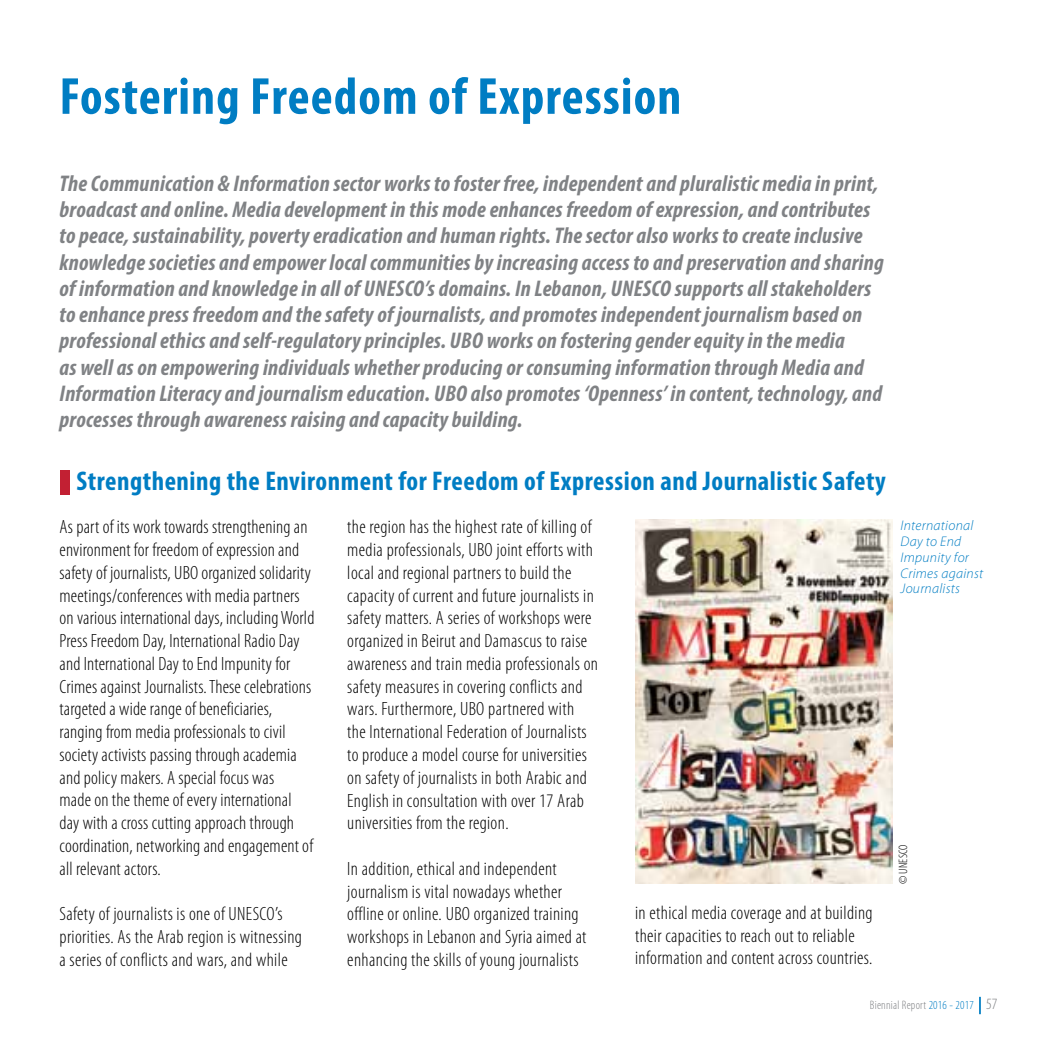
<style>
.page{position:relative;width:1042px;height:1042px;background:#fff}
.page>*{position:absolute;margin:0;border:0;box-sizing:border-box;transform-origin:0 0}
.t1{font:700 condensed 52.5px "Myriad Pro";letter-spacing:.02em;color:#007dc3}
.t2{font:700 condensed 27.12px "Myriad Pro";letter-spacing:.02em;color:#007dc3}
.t3{font:italic 700 condensed 22.75px/26.2px "Myriad Pro";letter-spacing:.01em;color:#808285}
.t4{font:300 condensed 19.25px/22.8px "Myriad Pro";letter-spacing:.02em;color:#000}
.t5{font:italic 300 14px/15.8px "Myriad Pro";letter-spacing:.02em;color:#007dc3}
.t6{font:300 condensed 12.25px "Myriad Pro";letter-spacing:.02em;color:#808285}
.t7{font:300 condensed 12.25px "Myriad Pro";letter-spacing:.02em;color:#000}
.s1{color:#007dc3}
.s2{font-size:15.75px}
</style>
<div class="page">
<svg style="left:979px;top:997px;width:2px;height:17px"></svg>
<div style="left:60px;top:470px;width:9px;height:25px;background:#c22033"></div>
<img style="left:636px;top:520px;width:256px;height:363px">
<h1 class="t1" style="left:60px;top:63px;width:623px">Fostering Freedom of Expression</h1>
<p class="t3" style="left:60px;top:170px;width:826px">The Communication &amp; Information sector works to foster free, independent and pluralistic media in print, broadcast and online. Media development in this mode enhances freedom of expression, and contributes to peace, sustainability, poverty eradication and human rights. The sector also works to create inclusive knowledge societies and empower local communities by increasing access to and preservation and sharing of information and knowledge in all of UNESCO’s domains. In Lebanon, UNESCO supports all stakeholders to enhance press freedom and the safety of journalists, and promotes independent journalism based on professional ethics and self-regulatory principles. UBO works on fostering gender equity in the media<br>as well as on empowering individuals whether producing or consuming information through Media and Information Literacy and journalism education. UBO also promotes ‘Openness’ in content, technology, and processes through awareness raising and capacity building.</p>
<h2 class="t2" style="left:76px;top:464px;width:811px">Strengthening the Environment for Freedom of Expression and Journalistic Safety</h2>
<p class="t4" style="left:60px;top:515px;width:256px">As part of its work towards strengthening an environment for freedom of expression and safety of journalists, UBO organized solidarity meetings/conferences with media partners on various international days, including World Press Freedom Day, International Radio Day and International Day to End Impunity for Crimes against Journalists. These celebrations targeted a wide range of beneficiaries, ranging from media professionals to civil society activists passing through academia and policy makers. A special focus was<br>made on the theme of every international day with a cross cutting approach through coordination, networking and engagement of all relevant actors.</p>
<p class="t4" style="left:60px;top:902px;width:244px">Safety of journalists is one of UNESCO’s priorities. As the Arab region is witnessing a series of conflicts and wars, and while</p>
<p class="t4" style="left:347px;top:515px;width:252px">the region has the highest rate of killing of media professionals, UBO joint efforts with local and regional partners to build the capacity of current and future journalists in safety matters. A series of workshops were organized in Beirut and Damascus to raise awareness and train media professionals on safety measures in covering conflicts and wars. Furthermore, UBO partnered with<br>the International Federation of Journalists to produce a model course for universities on safety of journalists in both Arabic and English in consultation with over 17 Arab universities from the region.</p>
<p class="t4" style="left:347px;top:857px;width:241px">In addition, ethical and independent journalism is vital nowadays whether offline or online. UBO organized training workshops in Lebanon and Syria aimed at enhancing the skills of young journalists</p>
<p class="t4" style="left:635px;top:901px;width:239px">in ethical media coverage and at building their capacities to reach out to reliable information and content across countries.</p>
<p class="t5" style="left:900px;top:517px;width:84px">International<br>Day to End<br>Impunity for<br>Crimes against<br>Journalists</p>
<p class="t7" style="left:896px;top:884px;width:42px;rotate:-90deg">© UNESCO</p>
<p class="t6" style="left:870px;top:997px;width:129px">Biennial Report <span class="s1">2016 - 2017</span> <span class="s2">57</span></p>
</div>
